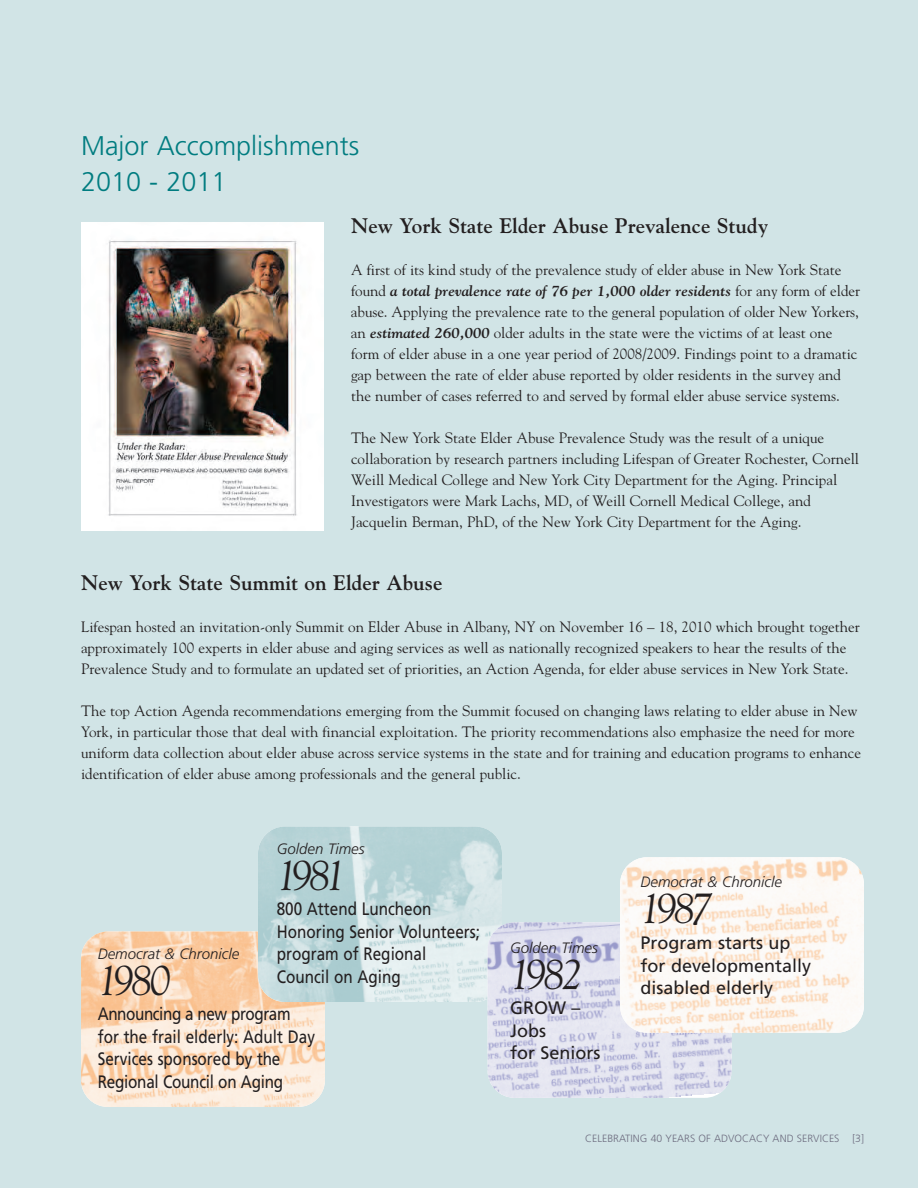
<style>
.page{position:relative;width:918px;height:1188px;background:#d1e4e6}
.page>*{position:absolute;margin:0;border:0;box-sizing:border-box;transform-origin:0 0}
.t1{font:italic 42px "Goudy";letter-spacing:-.085em;color:#231f20}
.t2{font:300 27px/36px "Frutiger";color:#007c80}
.t3{font:700 21px "Goudy";color:#231f20}
.t4{font:18px/22.5px "Frutiger";color:#231f20;scale:.85 1}
.t5{font:18px/22.5px "Frutiger";color:#231f20}
.t6{font:15px/21px "Goudy";color:#231f20}
.t7{font:italic 300 15px "Frutiger";color:#231f20}
.t8{font:300 10.5px "Frutiger";color:#6d6c7f}
.s1{font-weight:700;font-style:italic}
</style>
<div class="page">
<img style="left:81px;top:932px;width:244px;height:175px">
<img style="left:81px;top:222px;width:243px;height:308px">
<img style="left:258px;top:826px;width:244px;height:176px">
<img style="left:488px;top:922px;width:244px;height:176px">
<img style="left:620px;top:857px;width:244px;height:176px">
<h2 class="t2" style="left:81px;top:130px;width:280px">Major Accomplishments<br>2010 - 2011</h2>
<h3 class="t3" style="left:351px;top:214px;width:419px">New York State Elder Abuse Prevalence Study</h3>
<p class="t6" style="left:351px;top:260px;width:511px">A first of its kind study of the prevalence study of elder abuse in New York State found <span class="s1">a total prevalence rate of 76 per 1,000 older residents</span> for any form of elder abuse. Applying the prevalence rate to the general population of older New Yorkers, an <span class="s1">estimated 260,000</span> older adults in the state were the victims of at least one form of elder abuse in a one year period of 2008/2009. Findings point to a dramatic gap between the rate of elder abuse reported by older residents in the survey and the number of cases referred to and served by formal elder abuse service systems.</p>
<p class="t6" style="left:351px;top:428px;width:510px">The New York State Elder Abuse Prevalence Study was the result of a unique collaboration by research partners including Lifespan of Greater Rochester, Cornell Weill Medical College and New York City Department for the Aging. Principal Investigators were Mark Lachs, MD, of Weill Cornell Medical College, and Jacquelin Berman, PhD, of the New York City Department for the Aging.</p>
<h3 class="t3" style="left:81px;top:571px;width:363px">New York State Summit on Elder Abuse</h3>
<p class="t6" style="left:81px;top:617px;width:780px">Lifespan hosted an invitation-only Summit on Elder Abuse in Albany, NY on November 16 – 18, 2010 which brought together approximately 100 experts in elder abuse and aging services as well as nationally recognized speakers to hear the results of the<br>Prevalence Study and to formulate an updated set of priorities, an Action Agenda, for elder abuse services in New York State.</p>
<p class="t6" style="left:81px;top:701px;width:782px">The top Action Agenda recommendations emerging from the Summit focused on changing laws relating to elder abuse in New York, in particular those that deal with financial exploitation. The priority recommendations also emphasize the need for more uniform data collection about elder abuse across service systems in the state and for training and education programs to enhance identification of elder abuse among professionals and the general public.</p>
<p class="t7" style="left:277px;top:842px;width:89px">Golden Times</p>
<h1 class="t1" style="left:277px;top:850px;width:71px">1981</h1>
<p class="t4" style="left:277px;top:899px;width:241px">800 Attend Luncheon<br>Honoring Senior Volunteers; program of Regional<br>Council on Aging</p>
<p class="t7" style="left:98px;top:947px;width:143px">Democrat &amp; Chronicle</p>
<h1 class="t1" style="left:98px;top:955px;width:75px">1980</h1>
<p class="t4" style="left:98px;top:1004px;width:257px">Announcing a new program for the frail elderly: Adult Day<br>Services sponsored by the<br>Regional Council on Aging</p>
<p class="t7" style="left:510px;top:941px;width:89px">Golden Times</p>
<h1 class="t1" style="left:510px;top:949px;width:74px">1982</h1>
<p class="t5" style="left:510px;top:998px;width:92px">GROW –<br>Jobs<br>for Seniors</p>
<p class="t7" style="left:640px;top:876px;width:143px">Democrat &amp; Chronicle</p>
<h1 class="t1" style="left:640px;top:884px;width:74px">1987</h1>
<p class="t5" style="left:640px;top:933px;width:172px">Program starts up for developmentally disabled elderly</p>
<p class="t8" style="left:585px;top:1134px;width:280px">CELEBRATING 40 YEARS OF ADVOCACY AND SERVICES [3]</p>
</div>
